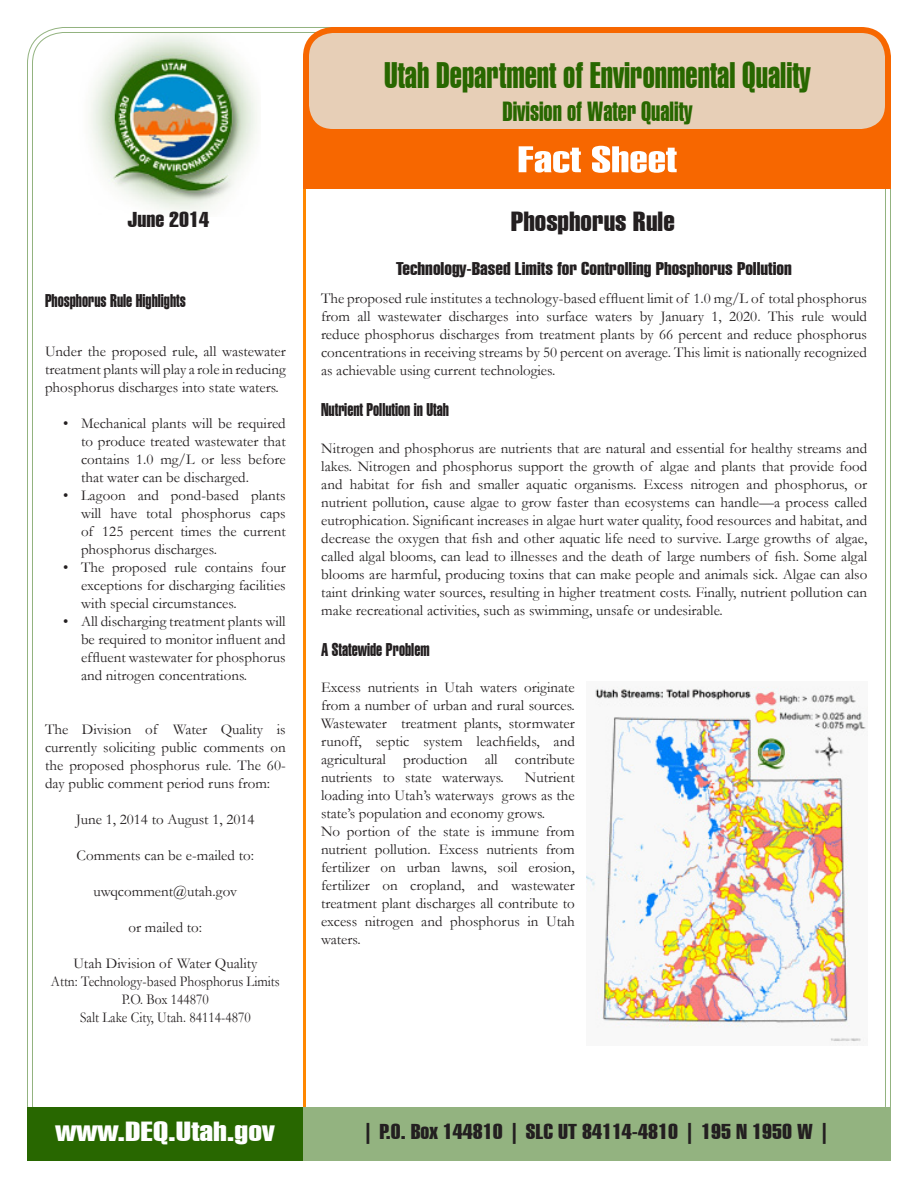
<style>
.page{position:relative;width:918px;height:1188px;background:#fff}
.page>*{position:absolute;margin:0;border:0;box-sizing:border-box;transform-origin:0 0}
.t1{font:36px "Swiss 911 BT Extra Compressed";color:#286700}
.t2{font:36px "Swiss 911 BT Extra Compressed";color:#fff;scale:1.5 1}
.t3{font:27px "Swiss 911 BT Extra Compressed";color:#286700}
.t4{font:27px "Swiss 911 BT Extra Compressed";color:#fff;scale:1.5 1}
.t5{font:27px "Swiss 911 BT Extra Compressed";color:#231f20;scale:1.25 1}
.t6{font:21px "Swiss 911 BT Extra Compressed";color:#231f20;scale:1.25 1}
.t7{font:18px "Swiss 911 BT Extra Compressed";color:#231f20}
.t8{font:18px "Swiss 911 BT Extra Compressed";color:#231f20;scale:1.25 1}
.t9{font:15px/18px "Garamond";color:#231f20;text-align:justify}
.t10{font:15px "Garamond";color:#231f20;scale:.9 1}
</style>
<div class="page">
<img style="left:89px;top:34px;width:168px;height:179px">
<hr style="left:303px;top:98px;width:3px;height:1017px;background:#ff8700">
<div style="left:303px;top:92px;width:588px;height:97px;background:#f76700"></div>
<div style="left:306px;top:30px;width:582px;height:102px;background:#e7cfb7;border-radius:27px"></div>
<div style="left:303px;top:27px;width:588px;height:108px;border:6px solid #f76700;border-radius:27px"></div>
<div style="left:27px;top:1107px;width:864px;height:54px;background:#93b380"></div>
<div style="left:27px;top:1107px;width:276px;height:54px;background:#286700"></div>
<img style="left:586px;top:687px;width:280px;height:356px">
<p class="t6" style="left:128px;top:207px;width:67px">June 2014</p>
<p class="t7" style="left:45px;top:291px;width:142px">Phosphorus Rule Highlights</p>
<p class="t9" style="left:45px;top:342px;width:242px">Under the proposed rule, all wastewater treatment plants will play a role in reducing phosphorus discharges into state waters.</p>
<p class="t9" style="left:81px;top:414px;width:206px;text-indent:-18px">• Mechanical plants will be required to produce treated wastewater that contains 1.0 mg/L or less before that water can be discharged.</p>
<p class="t9" style="left:81px;top:486px;width:206px;text-indent:-18px">• Lagoon and pond-based plants will have total phosphorus caps of 125 percent times the current phosphorus discharges.</p>
<p class="t9" style="left:81px;top:558px;width:206px;text-indent:-18px">• The proposed rule contains four exceptions for discharging facilities with special circumstances.</p>
<p class="t9" style="left:81px;top:612px;width:206px;text-indent:-18px">• All discharging treatment plants will be required to monitor influent and effluent wastewater for phosphorus and nitrogen concentrations.</p>
<p class="t9" style="left:45px;top:720px;width:242px">The Division of Water Quality is currently soliciting public comments on the proposed phosphorus rule. The 60- day public comment period runs from:</p>
<p class="t9" style="left:76px;top:810px;width:180px">June 1, 2014 to August 1, 2014</p>
<p class="t9" style="left:77px;top:846px;width:179px">Comments can be e-mailed to:</p>
<p class="t9" style="left:93px;top:882px;width:145px">uwqcomment@utah.gov</p>
<p class="t9" style="left:129px;top:918px;width:75px">or mailed to:</p>
<p class="t9" style="left:73px;top:954px;width:186px">Utah Division of Water Quality</p>
<p class="t10" style="left:51px;top:972px;width:256px">Attn: Technology-based Phosphorus Limits</p>
<p class="t10" style="left:122px;top:990px;width:98px">P.O. Box 144870</p>
<p class="t10" style="left:80px;top:1008px;width:191px">Salt Lake City, Utah. 84114-4870</p>
<p class="t1" style="left:384px;top:55px;width:428px">Utah Department of Environmental Quality</p>
<p class="t3" style="left:502px;top:96px;width:191px">Division of Water Quality</p>
<p class="t2" style="left:517px;top:139px;width:108px">Fact Sheet</p>
<p class="t5" style="left:511px;top:206px;width:133px">Phosphorus Rule</p>
<p class="t8" style="left:396px;top:258px;width:318px">Technology-Based Limits for Controlling Phosphorus Pollution</p>
<p class="t9" style="left:321px;top:289px;width:548px">The proposed rule institutes a technology-based effluent limit of 1.0 mg/L of total phosphorus from all wastewater discharges into surface waters by January 1, 2020. This rule would reduce phosphorus discharges from treatment plants by 66 percent and reduce phosphorus concentrations in receiving streams by 50 percent on average. This limit is nationally recognized as achievable using current technologies.</p>
<p class="t7" style="left:321px;top:400px;width:130px">Nutrient Pollution in Utah</p>
<p class="t9" style="left:321px;top:439px;width:548px">Nitrogen and phosphorus are nutrients that are natural and essential for healthy streams and lakes. Nitrogen and phosphorus support the growth of algae and plants that provide food and habitat for fish and smaller aquatic organisms. Excess nitrogen and phosphorus, or nutrient pollution, cause algae to grow faster than ecosystems can handle—a process called eutrophication. Significant increases in algae hurt water quality, food resources and habitat, and decrease the oxygen that fish and other aquatic life need to survive. Large growths of algae, called algal blooms, can lead to illnesses and the death of large numbers of fish. Some algal blooms are harmful, producing toxins that can make people and animals sick. Algae can also taint drinking water sources, resulting in higher treatment costs. Finally, nutrient pollution can make recreational activities, such as swimming, unsafe or undesirable.</p>
<p class="t7" style="left:321px;top:639px;width:110px">A Statewide Problem</p>
<p class="t9" style="left:321px;top:678px;width:255px">Excess nutrients in Utah waters originate from a number of urban and rural sources.<br>Wastewater treatment plants, stormwater runoff, septic system leachfields, and agricultural production all contribute nutrients to state waterways.</p>
<p class="t9" style="left:321px;top:768px;width:255px;text-indent:204px">Nutrient loading into Utah’s waterways grows as the state’s population and economy grows.</p>
<p class="t9" style="left:321px;top:822px;width:255px">No portion of the state is immune from nutrient pollution. Excess nutrients from fertilizer on urban lawns, soil erosion, fertilizer on cropland, and wastewater treatment plant discharges all contribute to excess nitrogen and phosphorus in Utah waters.</p>
<p class="t4" style="left:56px;top:1116px;width:147px">www.DEQ.Utah.gov</p>
<p class="t6" style="left:362px;top:1120px;width:377px">| P.O. Box 144810 | SLC UT 84114-4810 | 195 N 1950 W |</p>
</div>
